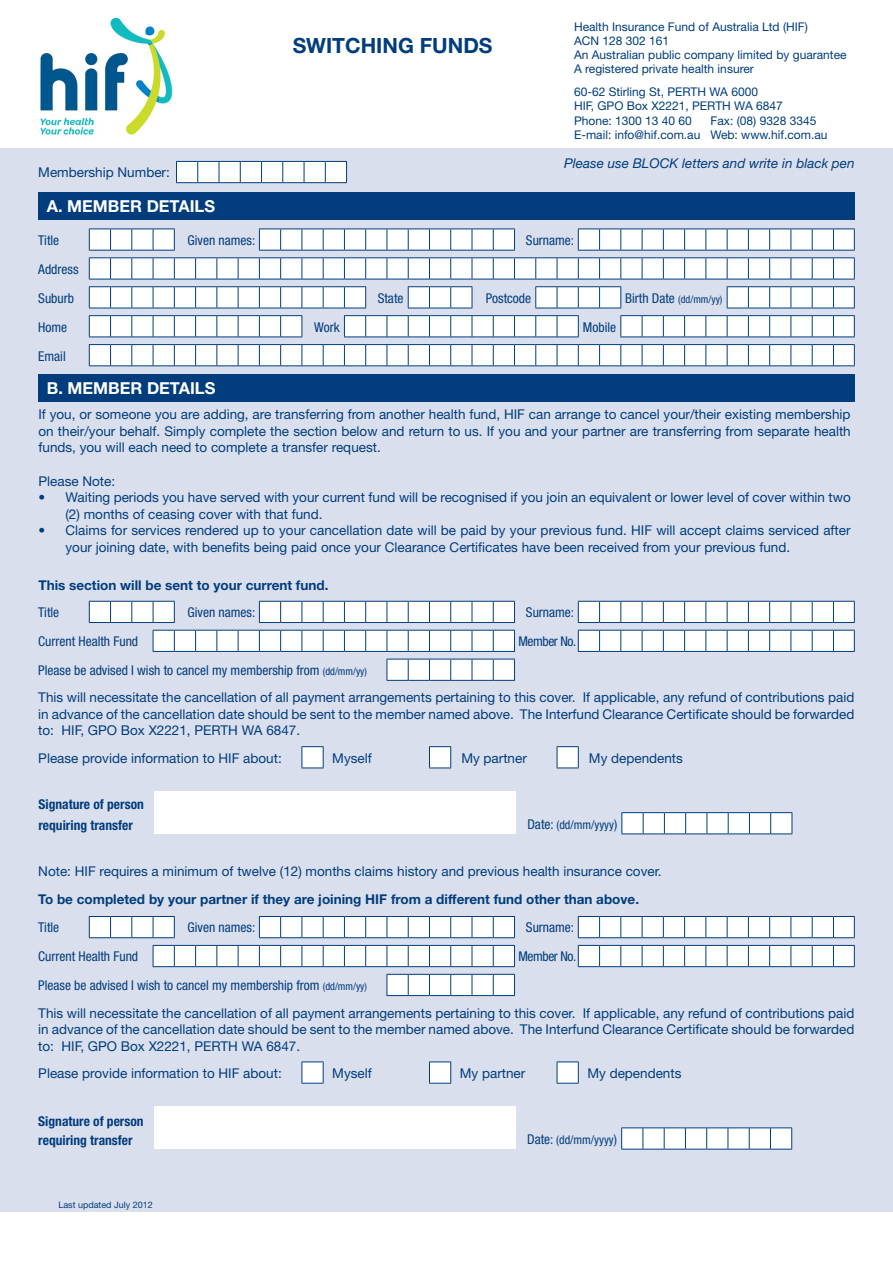
<style>
.page{position:relative;width:893px;height:1263px;background:#fff}
.page>*{position:absolute;margin:0;border:0;box-sizing:border-box;transform-origin:0 0}
.t1{font:700 21px "Helvetica Neue";color:#013d7d}
.t2{font:700 16.5px "Helvetica Neue";color:#fff}
.t3{font:13.5px/16.5px "Helvetica Neue";color:#013d7d}
.t4{font:condensed 13.5px/29px "Helvetica Neue";color:#013d7d}
.t5{font:700 13.5px "Helvetica Neue";color:#013d7d}
.t6{font:700 condensed 13.5px/21px "Helvetica Neue";color:#013d7d}
.t7{font:italic 13.5px "Helvetica Neue";color:#013d7d}
.t8{font:condensed 13.5px "Helvetica Neue";letter-spacing:-.03em;color:#013d7d}
.t9{font:12px/14.2px "Helvetica Neue";color:#013d7d}
.t10{font:condensed 12px "Helvetica Neue";color:#013d7d}
.t11{font:condensed 10.5px "Helvetica Neue";color:#013d7d}
.t12{font:9px "Helvetica Neue";color:#013d7d}
.s1{font-size:13.5px}
.s2{font-stretch:condensed}
.s3{font-stretch:condensed;font-size:10.5px}
</style>
<div class="page">
<div style="left:0;top:149px;width:893px;height:1063px;background:#dadfed"></div>
<svg style="left:152px;top:601px;width:702px;height:167px"></svg>
<svg style="left:89px;top:601px;width:86px;height:22px;background:#dde5ed"></svg>
<svg style="left:259px;top:601px;width:256px;height:22px;background:#dfe6ee"></svg>
<svg style="left:578px;top:601px;width:277px;height:22px;background:#dfe6ee"></svg>
<svg style="left:153px;top:630px;width:362px;height:22px;background:#e0e7ef"></svg>
<svg style="left:578px;top:630px;width:277px;height:22px;background:#dfe7ee"></svg>
<svg style="left:387px;top:659px;width:128px;height:22px;background:#e0e7ef"></svg>
<svg style="left:302px;top:746px;width:22px;height:22px"></svg>
<svg style="left:429px;top:746px;width:22px;height:22px"></svg>
<svg style="left:557px;top:746px;width:22px;height:22px"></svg>
<svg style="left:89px;top:916px;width:765px;height:167px"></svg>
<svg style="left:89px;top:916px;width:86px;height:22px;background:#dde5ed"></svg>
<svg style="left:259px;top:916px;width:256px;height:22px;background:#dfe6ee"></svg>
<svg style="left:578px;top:916px;width:277px;height:22px;background:#dfe6ee"></svg>
<svg style="left:153px;top:945px;width:362px;height:22px;background:#dfe6ee"></svg>
<svg style="left:578px;top:945px;width:277px;height:22px;background:#dfe6ee"></svg>
<svg style="left:387px;top:974px;width:128px;height:22px;background:#dfe6ee"></svg>
<svg style="left:302px;top:1061px;width:22px;height:23px"></svg>
<svg style="left:429px;top:1061px;width:22px;height:23px"></svg>
<svg style="left:557px;top:1061px;width:22px;height:23px"></svg>
<div style="left:154px;top:791px;width:362px;height:43px;background:#fff"></div>
<svg style="left:621px;top:812px;width:172px;height:22px;background:#e0e7ef"></svg>
<div style="left:154px;top:1106px;width:361px;height:43px;background:#fff"></div>
<svg style="left:621px;top:1127px;width:171px;height:23px;background:#dce4ed"></svg>
<div style="left:38px;top:192px;width:817px;height:28px;background:#013d7d"></div>
<div style="left:38px;top:374px;width:817px;height:28px;background:#013d7d"></div>
<svg style="left:176px;top:161px;width:171px;height:22px;background:#dee6ee"></svg>
<svg style="left:89px;top:229px;width:86px;height:22px;background:#e1e8ef"></svg>
<svg style="left:259px;top:229px;width:256px;height:22px;background:#e2e9f0"></svg>
<svg style="left:578px;top:229px;width:277px;height:22px;background:#e2e9f0"></svg>
<svg style="left:89px;top:257px;width:766px;height:23px;background:#dde4ed"></svg>
<svg style="left:89px;top:286px;width:277px;height:23px;background:#dce4ed"></svg>
<svg style="left:408px;top:286px;width:65px;height:23px"></svg>
<svg style="left:535px;top:286px;width:86px;height:23px;background:#dbe3ec"></svg>
<svg style="left:727px;top:286px;width:128px;height:23px;background:#dce4ed"></svg>
<svg style="left:89px;top:315px;width:214px;height:23px;background:#dce4ed"></svg>
<svg style="left:344px;top:315px;width:235px;height:23px;background:#dce4ed"></svg>
<svg style="left:620px;top:315px;width:235px;height:23px;background:#dce4ed"></svg>
<svg style="left:89px;top:344px;width:766px;height:22px;background:#e0e7ef"></svg>
<img style="left:40px;top:17px;width:133px;height:118px">
<p class="t3" style="left:38px;top:164px;width:133px">Membership Number:</p>
<p class="t2" style="left:47px;top:196px;width:170px">A. MEMBER DETAILS</p>
<h1 class="t1" style="left:293px;top:33px;width:199px">Switching Funds</h1>
<p class="t9" style="left:574px;top:19px;width:274px">Health Insurance Fund of Australia Ltd (HIF)<br>ACN 128 302 161<br>An Australian public company limited by guarantee A registered private health insurer</p>
<p class="t9" style="left:574px;top:85px;width:210px">60-62 Stirling St, PERTH WA 6000<br>HIF, GPO Box X2221, PERTH WA 6847<br>Phone: 1300 13 40 60</p>
<p class="t9" style="left:574px;top:113px;width:255px;text-indent:136px">Fax: (08) 9328 3345<br>E-mail: info@hif.com.au Web: www.hif.com.au</p>
<p class="t7" style="left:564px;top:155px;width:292px">Please use BLOCK letters and write in black pen</p>
<p class="t4" style="left:38px;top:225px;width:23px">Title</p>
<p class="t4" style="left:188px;top:225px;width:69px">Given names:</p>
<p class="t4" style="left:526px;top:225px;width:50px">Surname:</p>
<p class="t4" style="left:38px;top:254px;width:42px">Address<br>Suburb</p>
<p class="t4" style="left:378px;top:283px;width:27px">State</p>
<p class="t4" style="left:486px;top:283px;width:47px">Postcode</p>
<p class="t11" style="left:625px;top:293px;width:99px"><span class="s1">Birth Date</span> (dd/mm/yy)</p>
<p class="t4" style="left:38px;top:312px;width:30px">Home</p>
<p class="t4" style="left:314px;top:312px;width:27px">Work</p>
<p class="t4" style="left:583px;top:312px;width:35px">Mobile</p>
<p class="t4" style="left:38px;top:341px;width:29px">Email</p>
<p class="t2" style="left:47px;top:378px;width:170px">B. MEMBER DETAILS</p>
<p class="t3" style="left:38px;top:406px;width:814px;text-align:justify">If you, or someone you are adding, are transferring from another health fund, HIF can arrange to cancel your/their existing membership on their/your behalf. Simply complete the section below and return to us. If you and your partner are transferring from separate health funds, you will each need to complete a transfer request.</p>
<p class="t3" style="left:38px;top:473px;width:78px">Please Note:</p>
<p class="t3" style="left:65px;top:489px;width:787px;text-indent:-27px">• Waiting periods you have served with your current fund will be recognised if you join an equivalent or lower level of cover within two (2) months of ceasing cover with that fund.</p>
<p class="t3" style="left:65px;top:522px;width:787px;text-indent:-27px">• Claims for services rendered up to your cancellation date will be paid by your previous fund. HIF will accept claims serviced after your joining date, with benefits being paid once your Clearance Certificates have been received from your previous fund.</p>
<p class="t5" style="left:38px;top:576px;width:291px">This section will be sent to your current fund.</p>
<p class="t4" style="left:38px;top:598px;width:23px">Title</p>
<p class="t4" style="left:188px;top:598px;width:69px">Given names:</p>
<p class="t4" style="left:526px;top:598px;width:50px">Surname:</p>
<p class="t4" style="left:38px;top:627px;width:101px">Current Health Fund</p>
<p class="t8" style="left:518px;top:633px;width:59px">Member No.</p>
<p class="t3" style="left:38px;top:656px;width:818px;line-height:27.3px"><span class="s2">Please be advised I wish to cancel my membership from</span> <span class="s3">(dd/mm/yy)<br></span>This will necessitate the cancellation of all payment arrangements pertaining to this cover. If applicable, any refund of contributions paid</p>
<p class="t3" style="left:38px;top:706px;width:818px">in advance of the cancellation date should be sent to the member named above. The Interfund Clearance Certificate should be forwarded to: HIF, GPO Box X2221, PERTH WA 6847.</p>
<p class="t3" style="left:38px;top:749px;width:245px">Please provide information to HIF about:</p>
<p class="t3" style="left:332px;top:749px;width:41px">Myself</p>
<p class="t3" style="left:461px;top:749px;width:67px">My partner</p>
<p class="t3" style="left:589px;top:749px;width:96px">My dependents</p>
<p class="t6" style="left:38px;top:793px;width:107px">Signature of person requiring transfer</p>
<p class="t10" style="left:527px;top:817px;width:91px"><span class="s1">Date:</span> (dd/mm/yyyy<span class="s1">)</span></p>
<p class="t3" style="left:38px;top:862px;width:625px">Note: HIF requires a minimum of twelve (12) months claims history and previous health insurance cover.</p>
<p class="t5" style="left:38px;top:890px;width:602px">To be completed by your partner if they are joining HI F from a different fund other than above.</p>
<p class="t4" style="left:38px;top:913px;width:23px">Title</p>
<p class="t4" style="left:188px;top:913px;width:69px">Given names:</p>
<p class="t4" style="left:526px;top:913px;width:50px">Surname:</p>
<p class="t4" style="left:38px;top:942px;width:101px">Current Health Fund</p>
<p class="t8" style="left:518px;top:949px;width:59px">Member No.</p>
<p class="t3" style="left:38px;top:972px;width:818px;line-height:27.3px"><span class="s2">Please be advised I wish to cancel my membership from</span> <span class="s3">(dd/mm/yy)<br></span>This will necessitate the cancellation of all payment arrangements pertaining to this cover. If applicable, any refund of contributions paid</p>
<p class="t3" style="left:38px;top:1021px;width:818px">in advance of the cancellation date should be sent to the member named above. The Interfund Clearance Certificate should be forwarded to: HIF, GPO Box X2221, PERTH WA 6847.</p>
<p class="t3" style="left:38px;top:1064px;width:245px">Please provide information to HIF about:</p>
<p class="t3" style="left:332px;top:1064px;width:41px">Myself</p>
<p class="t3" style="left:460px;top:1064px;width:67px">My partner</p>
<p class="t3" style="left:587px;top:1064px;width:96px">My dependents</p>
<p class="t6" style="left:38px;top:1111px;width:107px;line-height:19.5px">Signature of person requiring transfer</p>
<p class="t12" style="left:58px;top:1200px;width:96px">Last updated July 2012</p>
<p class="t10" style="left:527px;top:1133px;width:91px"><span class="s1">Date:</span> (dd/mm/yyyy<span class="s1">)</span></p>
</div>
